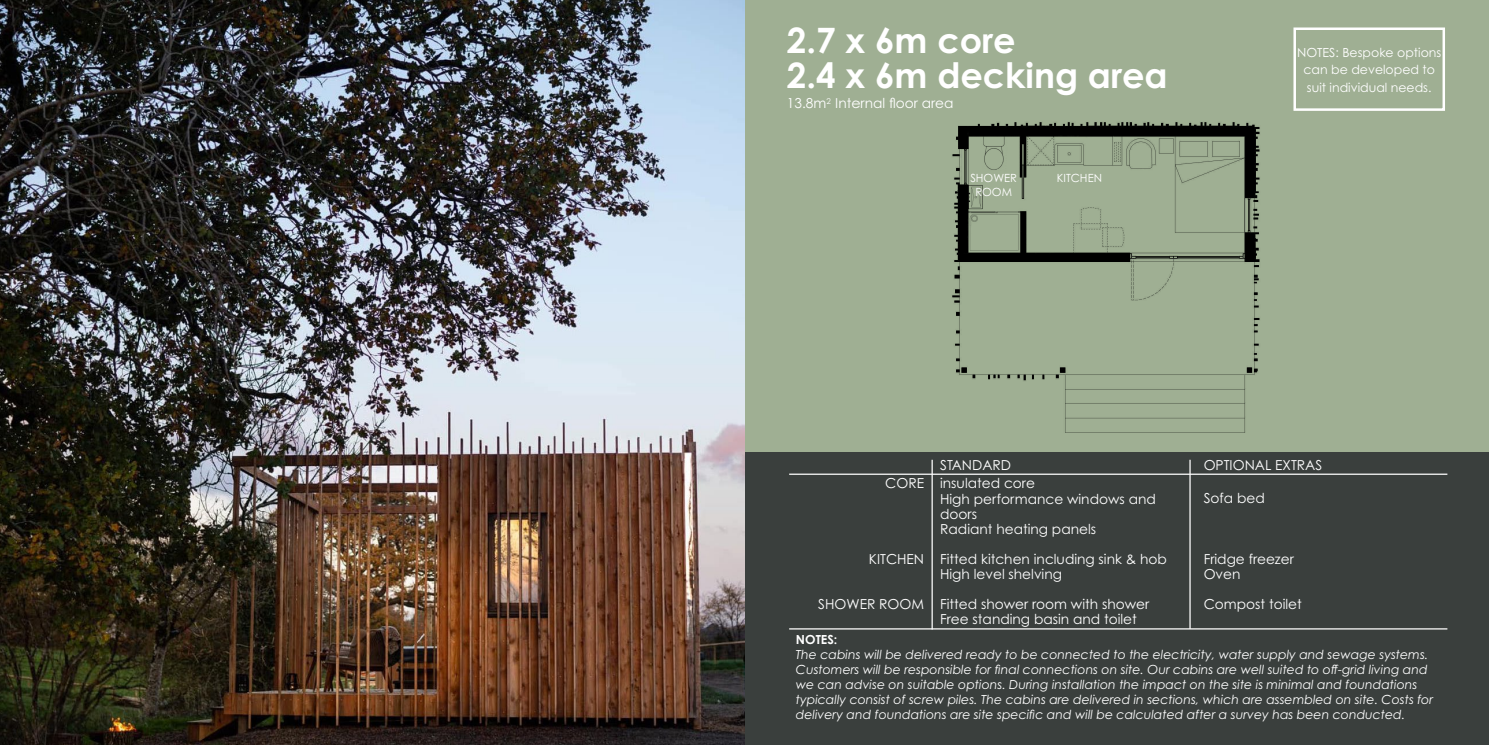
<style>
.page{position:relative;width:1489px;height:745px;background:#fff}
.page>*{position:absolute;margin:0;border:0;box-sizing:border-box;transform-origin:0 0}
.t1{font:700 35px "Century Gothic Pro";color:#fff}
.t2{font:13.75px/15px "Century Gothic Pro";color:#fff}
.t3{font:italic 12.5px/15px "Century Gothic Pro";color:#fff}
.t4{font:12.5px/17.5px "Century Gothic Pro";color:#fff;text-align:center}
.t5{font:700 12.5px "Century Gothic Pro";color:#fff}
.t6{font:11.25px/13.5px "Century Gothic Pro";color:#fff;text-align:center}
</style>
<div class="page">
<div style="left:0;top:0;width:1488px;height:737px;background:#9faf93"></div>
<div style="left:744px;top:452px;width:744px;height:292px;background:#3a3f3d"></div>
<hr style="left:789px;top:473px;width:658px;height:1px;background:#fff">
<hr style="left:931px;top:459px;width:1px;height:170px;background:#fff">
<hr style="left:1189px;top:459px;width:1px;height:169px;background:#fff">
<hr style="left:789px;top:628px;width:658px;height:1px;background:#fff">
<img style="left:952px;top:122px;width:308px;height:311px">
<div style="left:1293px;top:27px;width:151px;height:84px;border:2px solid #fff"></div>
<img style="left:0;top:0;width:744px;height:744px">
<p class="t1" style="left:786px;top:19px;width:230px">2.7 x 6m core</p>
<p class="t1" style="left:786px;top:54px;width:382px">2.4 x 6m decking area</p>
<p class="t2" style="left:786px;top:96px;width:168px">13.8m<sup>2</sup> Internal floor area</p>
<p class="t6" style="left:970px;top:171px;width:48px">SHOWER<br>ROOM</p>
<p class="t6" style="left:1056px;top:171px;width:47px">KITCHEN</p>
<p class="t4" style="left:1296px;top:43px;width:146px">NOTES: Bespoke options can be developed to suit individual needs.</p>
<p class="t2" style="left:885px;top:475px;width:40px">CORE</p>
<p class="t2" style="left:868px;top:550px;width:57px">KITCHEN</p>
<p class="t2" style="left:818px;top:595px;width:107px">SHOWER ROOM</p>
<p class="t2" style="left:940px;top:457px;width:72px">STANDARD</p>
<p class="t2" style="left:1203px;top:457px;width:120px">OPTIONAL EXTRAS</p>
<p class="t2" style="left:940px;top:475px;width:96px">insulated core</p>
<p class="t2" style="left:940px;top:490px;width:217px">High performance windows and doors</p>
<p class="t2" style="left:940px;top:520px;width:157px">Radiant heating panels</p>
<p class="t2" style="left:940px;top:550px;width:228px">Fitted kitchen including sink &amp; hob</p>
<p class="t2" style="left:940px;top:565px;width:123px">High level shelving</p>
<p class="t2" style="left:940px;top:595px;width:211px">Fitted shower room with shower<br>Free standing basin and toilet</p>
<p class="t2" style="left:1203px;top:490px;width:63px">Sofa bed</p>
<p class="t2" style="left:1203px;top:550px;width:92px">Fridge freezer</p>
<p class="t2" style="left:1203px;top:565px;width:38px">Oven</p>
<p class="t2" style="left:1203px;top:595px;width:100px">Compost toilet</p>
<p class="t5" style="left:795px;top:631px;width:43px">NOTES:</p>
<p class="t3" style="left:795px;top:647px;width:639px">The cabins will be delivered ready to be connected to the electricity, water supply and sewage systems.<br>Customers will be responsible for final connections on site. Our cabins are well suited to off-grid living and we can advise on suitable options. During installation the impact on the site is minimal and foundations typically consist of screw piles. The cabins are delivered in sections, which are assembled on site. Costs for delivery and foundations are site specific and will be calculated after a survey has been conducted.</p>
</div>
